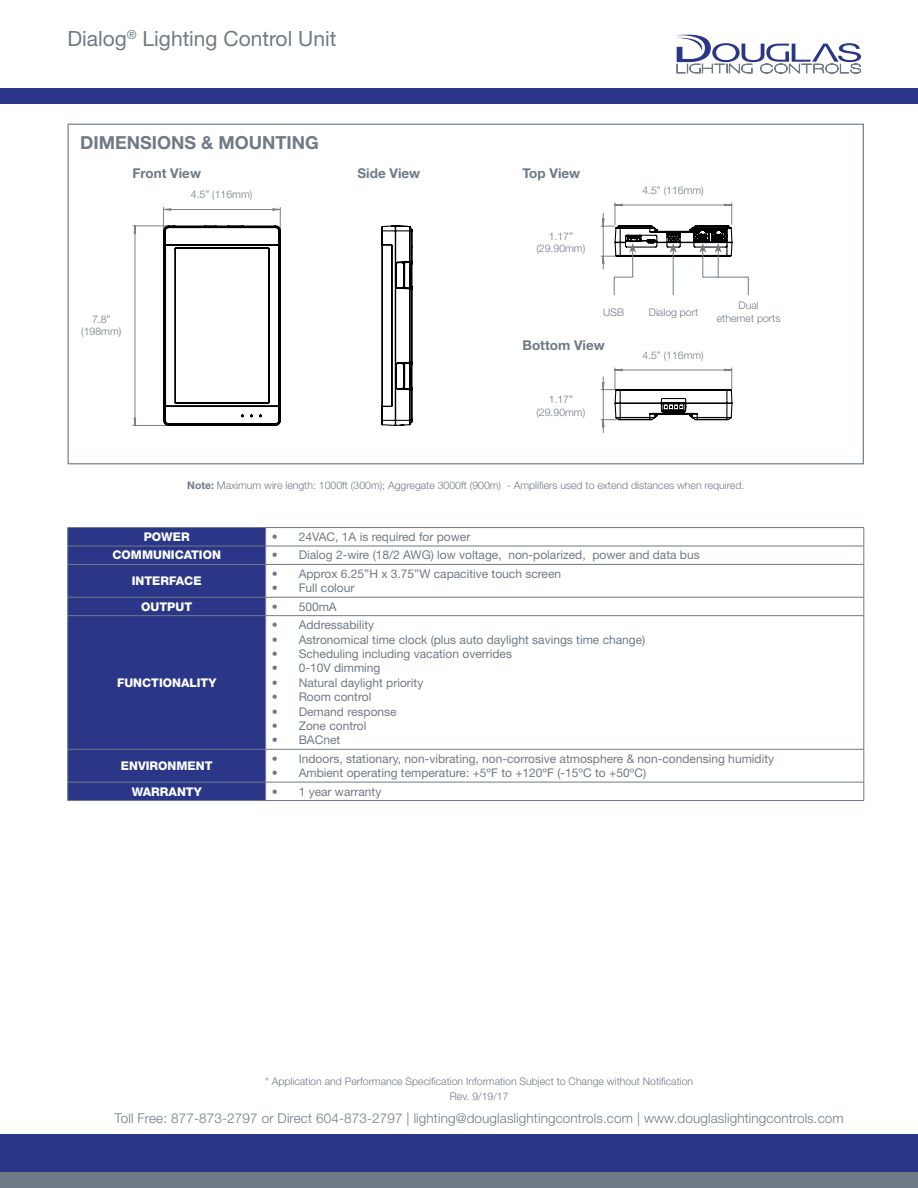
<style>
.page{position:relative;width:918px;height:1188px;background:#fff}
.page>*{position:absolute;margin:0;border:0;box-sizing:border-box;transform-origin:0 0}
.t1{font:21px "Helvetica Neue LT Std";color:#6f7a86}
.t2{font:700 18px "Helvetica Neue LT Std";color:#6f7a86}
.t3{font:300 13.5px "Helvetica Neue LT Std";letter-spacing:.01em;color:#6f7a86}
.t4{font:700 13.5px "Helvetica Neue LT Std";color:#6f7a86}
.t5{font:12px "Helvetica Neue LT Std";color:#6f7a86}
.t6{font:800 12px "Helvetica Neue LT Std";color:#fff}
.t7{font:300 10.5px/12.6px "Helvetica Neue LT Std";color:#6f7a86;text-align:center}
.s1{font-weight:700}
</style>
<div class="page">
<div style="left:0;top:89px;width:918px;height:15px;background:#2a3688"></div>
<div style="left:0;top:1134px;width:918px;height:38px;background:#2a3688"></div>
<div style="left:0;top:1172px;width:918px;height:16px;background:#6f7a86"></div>
<svg style="left:676px;top:35px;width:185px;height:38px"></svg>
<div style="left:68px;top:528px;width:197px;height:272px;background:#2a3688"></div>
<svg style="left:266px;top:528px;width:598px;height:272px"></svg>
<hr style="left:68px;top:527px;width:198px;height:1px;background:#6f7a86">
<hr style="left:266px;top:527px;width:598px;height:1px;background:#6f7a86">
<hr style="left:68px;top:546px;width:198px;height:1px;background:#6f7a86">
<svg style="left:67px;top:528px;width:1px;height:36px"></svg>
<hr style="left:266px;top:546px;width:598px;height:1px;background:#6f7a86">
<svg style="left:265px;top:528px;width:1px;height:36px"></svg>
<svg style="left:864px;top:528px;width:1px;height:36px"></svg>
<hr style="left:68px;top:564px;width:198px;height:1px;background:#6f7a86">
<hr style="left:67px;top:565px;width:1px;height:32px;background:#6f7a86">
<hr style="left:266px;top:564px;width:598px;height:1px;background:#6f7a86">
<hr style="left:265px;top:565px;width:1px;height:32px;background:#6f7a86">
<hr style="left:864px;top:565px;width:1px;height:32px;background:#6f7a86">
<hr style="left:68px;top:597px;width:198px;height:1px;background:#6f7a86">
<svg style="left:67px;top:597px;width:1px;height:18px"></svg>
<hr style="left:266px;top:597px;width:598px;height:1px;background:#6f7a86">
<svg style="left:265px;top:597px;width:1px;height:18px"></svg>
<svg style="left:864px;top:597px;width:1px;height:18px"></svg>
<hr style="left:68px;top:615px;width:198px;height:1px;background:#6f7a86">
<hr style="left:67px;top:616px;width:1px;height:133px;background:#6f7a86">
<hr style="left:266px;top:615px;width:598px;height:1px;background:#6f7a86">
<hr style="left:265px;top:616px;width:1px;height:133px;background:#6f7a86">
<hr style="left:864px;top:616px;width:1px;height:133px;background:#6f7a86">
<hr style="left:68px;top:749px;width:198px;height:1px;background:#6f7a86">
<hr style="left:67px;top:749px;width:1px;height:33px;background:#6f7a86">
<hr style="left:266px;top:749px;width:598px;height:1px;background:#6f7a86">
<hr style="left:265px;top:749px;width:1px;height:33px;background:#6f7a86">
<hr style="left:864px;top:749px;width:1px;height:33px;background:#6f7a86">
<hr style="left:68px;top:782px;width:198px;height:1px;background:#6f7a86">
<svg style="left:67px;top:782px;width:1px;height:18px"></svg>
<hr style="left:266px;top:782px;width:598px;height:1px;background:#6f7a86">
<svg style="left:265px;top:782px;width:1px;height:18px"></svg>
<svg style="left:864px;top:782px;width:1px;height:18px"></svg>
<hr style="left:68px;top:800px;width:198px;height:1px;background:#6f7a86">
<hr style="left:266px;top:800px;width:598px;height:1px;background:#6f7a86">
<svg style="left:132px;top:207px;width:149px;height:219px"></svg>
<svg style="left:162px;top:224px;width:251px;height:202px"></svg>
<svg style="left:600px;top:367px;width:133px;height:66px"></svg>
<svg style="left:600px;top:202px;width:149px;height:94px"></svg>
<h1 class="t1" style="left:68px;top:26px;width:270px">Dialog<sup>®</sup> Lighting Control Unit</h1>
<h2 class="t2" style="left:80px;top:132px;width:240px">DIMENSIONS &amp; MOUNTING</h2>
<p class="t4" style="left:133px;top:165px;width:70px">Front View</p>
<p class="t4" style="left:358px;top:165px;width:64px">Side View</p>
<p class="t4" style="left:523px;top:165px;width:59px">Top View</p>
<p class="t7" style="left:191px;top:188px;width:63px">4.5” (116mm)</p>
<p class="t7" style="left:536px;top:229px;width:50px">1.17” (29.90mm)</p>
<p class="t7" style="left:642px;top:184px;width:63px">4.5” (116mm)</p>
<p class="t7" style="left:81px;top:312px;width:42px">7.8” (198mm)</p>
<p class="t7" style="left:603px;top:305px;width:22px">USB</p>
<p class="t4" style="left:523px;top:337px;width:84px">Bottom View</p>
<p class="t7" style="left:536px;top:393px;width:50px">1.17” (29.90mm)</p>
<p class="t7" style="left:649px;top:305px;width:51px">Dialog port</p>
<p class="t7" style="left:717px;top:299px;width:65px">Dual<br>ethernet ports</p>
<p class="t7" style="left:642px;top:349px;width:63px">4.5” (116mm)</p>
<p class="t7" style="left:187px;top:478px;width:559px"><span class="s1">Note:</span> Maximum wire length: 1000ft (300m); Aggregate 3000ft (900m) - Amplifiers used to extend distances when required.</p>
<p class="t6" style="left:144px;top:530px;width:47px">POWER</p>
<p class="t5" style="left:272px;top:530px;width:200px">• 24VAC, 1A is required for power</p>
<p class="t6" style="left:112px;top:548px;width:110px">COMMUNICATION</p>
<p class="t5" style="left:272px;top:548px;width:430px">• Dialog 2-wire (18/2 AWG) low voltage, non-polarized, power and data bus</p>
<p class="t6" style="left:132px;top:574px;width:71px">INTERFACE</p>
<p class="t5" style="left:272px;top:566px;width:291px">• Approx 6.25”H x 3.75”W capacitive touch screen</p>
<p class="t5" style="left:272px;top:581px;width:84px">• Full colour</p>
<p class="t6" style="left:141px;top:599px;width:52px">OUTPUT</p>
<p class="t5" style="left:272px;top:599px;width:67px">• 500mA</p>
<p class="t6" style="left:117px;top:675px;width:101px">FUNCTIONALITY</p>
<p class="t6" style="left:121px;top:759px;width:93px">ENVIRONMENT</p>
<p class="t5" style="left:272px;top:618px;width:104px">• Addressability</p>
<p class="t5" style="left:272px;top:632px;width:375px">• Astronomical time clock (plus auto daylight savings time change)</p>
<p class="t5" style="left:272px;top:647px;width:242px">• Scheduling including vacation overrides</p>
<p class="t5" style="left:272px;top:661px;width:110px">• 0-10V dimming</p>
<p class="t5" style="left:272px;top:675px;width:153px">• Natural daylight priority</p>
<p class="t5" style="left:272px;top:690px;width:101px">• Room control</p>
<p class="t5" style="left:272px;top:704px;width:127px">• Demand response</p>
<p class="t5" style="left:272px;top:719px;width:96px">• Zone control</p>
<p class="t5" style="left:272px;top:733px;width:70px">• BACnet</p>
<p class="t5" style="left:272px;top:751px;width:504px">• Indoors, stationary, non-vibrating, non-corrosive atmosphere &amp; non-condensing humidity</p>
<p class="t5" style="left:272px;top:766px;width:376px">• Ambient operating temperature: +5ºF to +120ºF (-15ºC to +50ºC)</p>
<p class="t6" style="left:132px;top:784px;width:72px">WARRANTY</p>
<p class="t5" style="left:272px;top:784px;width:111px">• 1 year warranty</p>
<p class="t7" style="left:265px;top:1075px;width:430px">* Application and Performance Specification Information Subject to Change without Notification</p>
<p class="t7" style="left:450px;top:1090px;width:60px">Rev. 9/19/17</p>
<p class="t3" style="left:115px;top:1110px;width:731px">Toll Free: 877-873-2797 or Direct 604-873-2797 | lighting@douglaslightingcontrols.com | www.douglaslightingcontrols.com</p>
</div>
